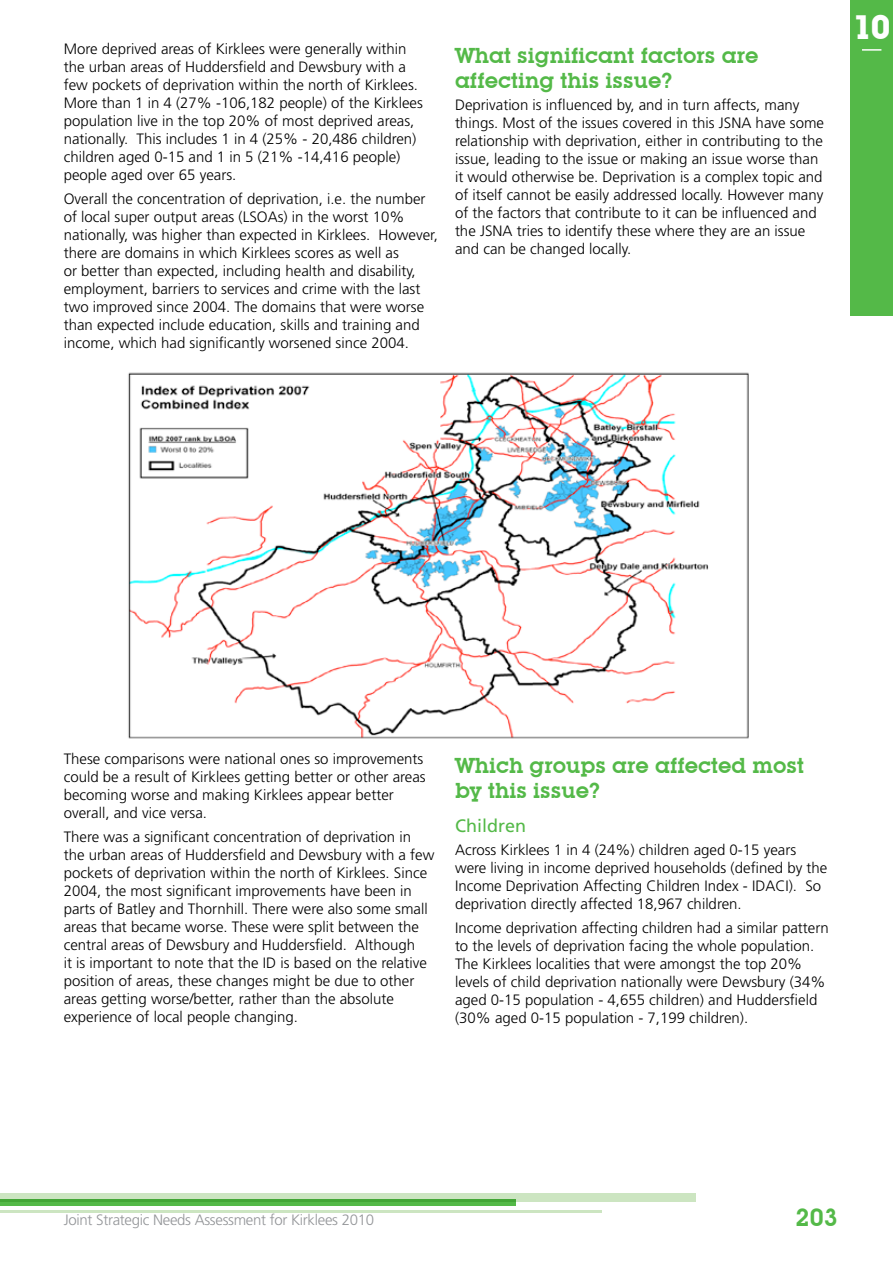
<style>
.page{position:relative;width:893px;height:1263px;background:#fff}
.page>*{position:absolute;margin:0;border:0;box-sizing:border-box;transform-origin:0 0}
.t1{font:700 33px "Lubalin Graph IT Cby BT";color:#fff}
.t2{font:600 24px "Lubalin Graph IT Cby BT";color:#54b948}
.t3{font:600 21px/25.2px "Lubalin Graph IT Cby BT";color:#54b948}
.t4{font:18px "Frutiger LT";color:#54b948}
.t5{font:300 15px/18px "Frutiger LT";color:#000}
.t6{font:300 15px "Frutiger LT";letter-spacing:-.02em;color:#939598}
</style>
<div class="page">
<div style="left:0;top:1193px;width:695px;height:9px;background:#cce5c1"></div>
<div style="left:0;top:1199px;width:515px;height:6px;background:#4baf3f"></div>
<hr style="left:0;top:1210px;width:602px;height:2px;background:#cce5c1">
<div style="left:850px;top:0;width:43px;height:316px;background:#54b948"></div>
<svg style="left:862px;top:49px;width:19px;height:2px"></svg>
<img style="left:128px;top:372px;width:621px;height:367px">
<p class="t5" style="left:64px;top:40px;width:361px">More deprived areas of Kirklees were generally within the urban areas of Huddersfield and Dewsbury with a few pockets of deprivation within the north of Kirklees.<br>More than 1 in 4 (27% -106,182 people) of the Kirklees population live in the top 20% of most deprived areas, nationally. This includes 1 in 4 (25% - 20,486 children) children aged 0-15 and 1 in 5 (21% -14,416 people) people aged over 65 years.</p>
<p class="t5" style="left:64px;top:190px;width:376px">Overall the concentration of deprivation, i.e. the number of local super output areas (LSOAs) in the worst 10% nationally, was higher than expected in Kirklees. However, there are domains in which Kirklees scores as well as<br>or better than expected, including health and disability, employment, barriers to services and crime with the last two improved since 2004. The domains that were worse than expected include education, skills and training and income, which had significantly worsened since 2004.</p>
<h3 class="t3" style="left:455px;top:43px;width:305px">What significant factors are affecting this issue?</h3>
<p class="t5" style="left:455px;top:96px;width:370px">Deprivation is influenced by, and in turn affects, many things. Most of the issues covered in this JSNA have some relationship with deprivation, either in contributing to the issue, leading to the issue or making an issue worse than it would otherwise be. Deprivation is a complex topic and of itself cannot be easily addressed locally. However many of the factors that contribute to it can be influenced and the JSNA tries to identify these where they are an issue and can be changed locally.</p>
<h1 class="t1" style="left:853px;top:7px;width:39px">10</h1>
<p class="t5" style="left:64px;top:750px;width:363px">These comparisons were national ones so improvements could be a result of Kirklees getting better or other areas becoming worse and making Kirklees appear better overall, and vice versa.</p>
<p class="t5" style="left:64px;top:828px;width:372px">There was a significant concentration of deprivation in the urban areas of Huddersfield and Dewsbury with a few pockets of deprivation within the north of Kirklees. Since 2004, the most significant improvements have been in parts of Batley and Thornhill. There were also some small areas that became worse. These were split between the central areas of Dewsbury and Huddersfield. Although<br>it is important to note that the ID is based on the relative position of areas, these changes might be due to other areas getting worse/better, rather than the absolute experience of local people changing.</p>
<h3 class="t3" style="left:455px;top:753px;width:351px">Which groups are affected most by this issue?</h3>
<p class="t4" style="left:455px;top:816px;width:73px">Children</p>
<p class="t5" style="left:455px;top:841px;width:374px">Across Kirklees 1 in 4 (24%) children aged 0-15 years were living in income deprived households (defined by the Income Deprivation Affecting Children Index - IDACI). So deprivation directly affected 18,967 children.</p>
<p class="t5" style="left:455px;top:919px;width:375px">Income deprivation affecting children had a similar pattern to the levels of deprivation facing the whole population.<br>The Kirklees localities that were amongst the top 20% levels of child deprivation nationally were Dewsbury (34% aged 0-15 population - 4,655 children) and Huddersfield (30% aged 0-15 population - 7,199 children).</p>
<p class="t6" style="left:64px;top:1211px;width:312px">Joint Strategic Needs Assessment for Kirklees 2010</p>
<h2 class="t2" style="left:796px;top:1203px;width:43px">203</h2>
</div>
